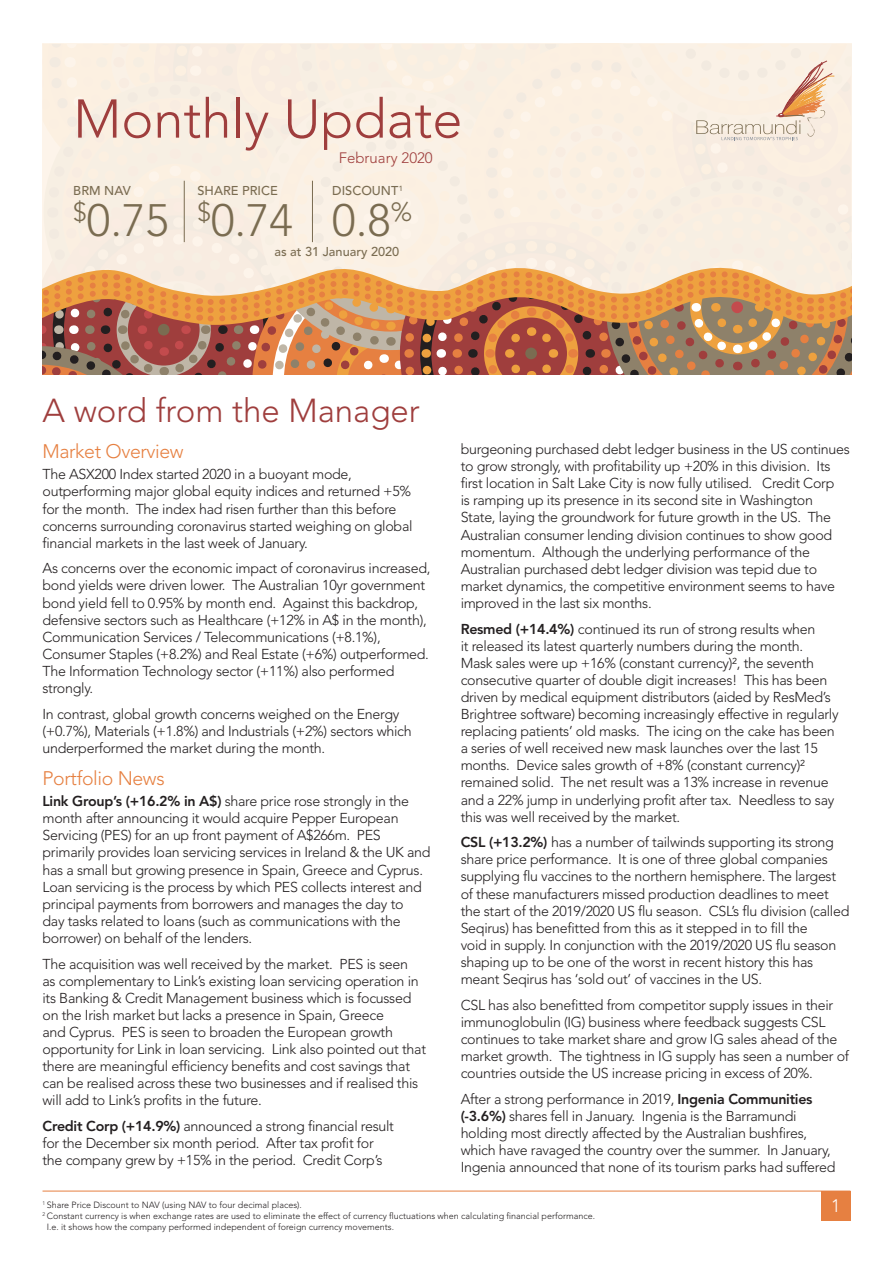
<style>
.page{position:relative;width:893px;height:1263px;background:#fff}
.page>*{position:absolute;margin:0;border:0;box-sizing:border-box;transform-origin:0 0}
.t1{font:300 54px "Avenir";color:#9f3e3d}
.t2{font:300 45px "Avenir";color:#7a6c51}
.t3{font:300 33px "Avenir";color:#9f3e3d}
.t4{font:300 19.5px "Avenir";letter-spacing:-.02em;color:#e68041}
.t5{font:300 18px "Avenir";color:#fff}
.t6{font:300 15px "Avenir";color:#9f3e3d}
.t7{font:300 14.25px/17.1px "Avenir";letter-spacing:-.02em;color:#231f20}
.t8{font:500 12.75px "Avenir";color:#7a6c51}
.t9{font:300 9px "Avenir";color:#231f20}
.s1{font-weight:800}
</style>
<div class="page">
<hr style="left:43px;top:1191px;width:807px;height:1px;background:#e68041">
<div style="left:821px;top:1191px;width:29px;height:29px;background:#e68041"></div>
<svg style="left:43px;top:44px;width:809px;height:331px;background:#e9ceb8"></svg>
<hr style="left:184px;top:181px;width:1px;height:61px;background:#7a6c51">
<hr style="left:312px;top:181px;width:1px;height:61px;background:#7a6c51">
<h1 class="t1" style="left:73px;top:87px;width:391px">Monthly Update</h1>
<p class="t6" style="left:339px;top:149px;width:96px">February 2020</p>
<p class="t8" style="left:73px;top:183px;width:59px">BRM NAV</p>
<h2 class="t2" style="left:73px;top:194px;width:97px"><sup>$</sup>0.75</h2>
<p class="t8" style="left:332px;top:183px;width:72px">DISCOUNT<sup>1</sup></p>
<h2 class="t2" style="left:332px;top:194px;width:81px">0.8<sup>%</sup></h2>
<p class="t8" style="left:197px;top:183px;width:82px">SHARE PRICE</p>
<h2 class="t2" style="left:197px;top:194px;width:97px"><sup>$</sup>0.74</h2>
<p class="t8" style="left:274px;top:245px;width:126px">as at 31 January 2020</p>
<h3 class="t3" style="left:43px;top:391px;width:379px">A word from the Manager</h3>
<h3 class="t4" style="left:43px;top:440px;width:143px">Market Overview</h3>
<p class="t7" style="left:43px;top:466px;width:371px">The ASX200 Index started 2020 in a buoyant mode, outperforming major global equity indices and returned +5% for the month. The index had risen further than this before concerns surrounding coronavirus started weighing on global financial markets in the last week of January.</p>
<p class="t7" style="left:43px;top:560px;width:389px">As concerns over the economic impact of coronavirus increased, bond yields were driven lower. The Australian 10yr government bond yield fell to 0.95% by month end. Against this backdrop, defensive sectors such as Healthcare (+12% in A$ in the month), Communication Services / Telecommunications (+8.1%), Consumer Staples (+8.2%) and Real Estate (+6%) outperformed.<br>The Information Technology sector (+11%) also performed strongly.</p>
<p class="t7" style="left:43px;top:705px;width:371px">In contrast, global growth concerns weighed on the Energy (+0.7%), Materials (+1.8%) and Industrials (+2%) sectors which underperformed the market during the month.</p>
<h3 class="t4" style="left:43px;top:766px;width:124px">Portfolio News</h3>
<p class="t7" style="left:43px;top:793px;width:389px"><span class="s1">Link Group’s (+16.2% in A$)</span> share price rose strongly in the month after announcing it would acquire Pepper European Servicing (PES) for an up front payment of A$266m. PES primarily provides loan servicing services in Ireland &amp; the UK and has a small but growing presence in Spain, Greece and Cyprus.<br>Loan servicing is the process by which PES collects interest and principal payments from borrowers and manages the day to<br>day tasks related to loans (such as communications with the borrower) on behalf of the lenders.</p>
<p class="t7" style="left:43px;top:955px;width:385px">The acquisition was well received by the market. PES is seen<br>as complementary to Link’s existing loan servicing operation in its Banking &amp; Credit Management business which is focussed on the Irish market but lacks a presence in Spain, Greece<br>and Cyprus. PES is seen to broaden the European growth opportunity for Link in loan servicing. Link also pointed out that there are meaningful efficiency benefits and cost savings that can be realised across these two businesses and if realised this will add to Link’s profits in the future.</p>
<p class="t7" style="left:43px;top:1117px;width:353px"><span class="s1">Credit Corp (+14.9%)</span> announced a strong financial result for the December six month period. After tax profit for the company grew by +15% in the period. Credit Corp’s</p>
<p class="t7" style="left:461px;top:441px;width:391px">burgeoning purchased debt ledger business in the US continues to grow strongly, with profitability up +20% in this division. Its first location in Salt Lake City is now fully utilised. Credit Corp<br>is ramping up its presence in its second site in Washington State, laying the groundwork for future growth in the US. The Australian consumer lending division continues to show good momentum. Although the underlying performance of the Australian purchased debt ledger division was tepid due to market dynamics, the competitive environment seems to have improved in the last six months.</p>
<p class="t7" style="left:461px;top:620px;width:379px"><span class="s1">Resmed (+14.4%)</span> continued its run of strong results when<br>it released its latest quarterly numbers during the month.<br>Mask sales were up +16% (constant currency)², the seventh consecutive quarter of double digit increases! This has been driven by medical equipment distributors (aided by ResMed’s Brightree software) becoming increasingly effective in regularly replacing patients’ old masks. The icing on the cake has been a series of well received new mask launches over the last 15 months. Device sales growth of +8% (constant currency)² remained solid. The net result was a 13% increase in revenue and a 22% jump in underlying profit after tax. Needless to say this was well received by the market.</p>
<p class="t7" style="left:461px;top:834px;width:390px"><span class="s1">CSL (+13.2%)</span> has a number of tailwinds supporting its strong share price performance. It is one of three global companies supplying flu vaccines to the northern hemisphere. The largest of these manufacturers missed production deadlines to meet the start of the 2019/2020 US flu season. CSL’s flu division (called Seqirus) has benefitted from this as it stepped in to fill the<br>void in supply. In conjunction with the 2019/2020 US flu season shaping up to be one of the worst in recent history this has meant Seqirus has ‘sold out’ of vaccines in the US.</p>
<p class="t7" style="left:461px;top:996px;width:390px">CSL has also benefitted from competitor supply issues in their immunoglobulin (IG) business where feedback suggests CSL continues to take market share and grow IG sales ahead of the market growth. The tightness in IG supply has seen a number of countries outside the US increase pricing in excess of 20%.</p>
<p class="t7" style="left:461px;top:1090px;width:376px">After a strong performance in 2019, <span class="s1">Ingenia Communities (-3.6%)</span> shares fell in January. Ingenia is the Barramundi holding most directly affected by the Australian bushfires, which have ravaged the country over the summer. In January, Ingenia announced that none of its tourism parks had suffered</p>
<p class="t9" style="left:43px;top:1200px;width:261px"><sup>1</sup> Share Price Discount to NAV (using NAV to four decimal places).</p>
<p class="t9" style="left:43px;top:1211px;width:554px"><sup>2</sup> Constant currency is when exchange rates are used to eliminate the effect of currency fluctuations when calculating financial performance.</p>
<p class="t9" style="left:47px;top:1221px;width:349px">I.e. it shows how the company performed independent of foreign currency movements.</p>
<p class="t5" style="left:831px;top:1195px;width:11px">1</p>
</div>
